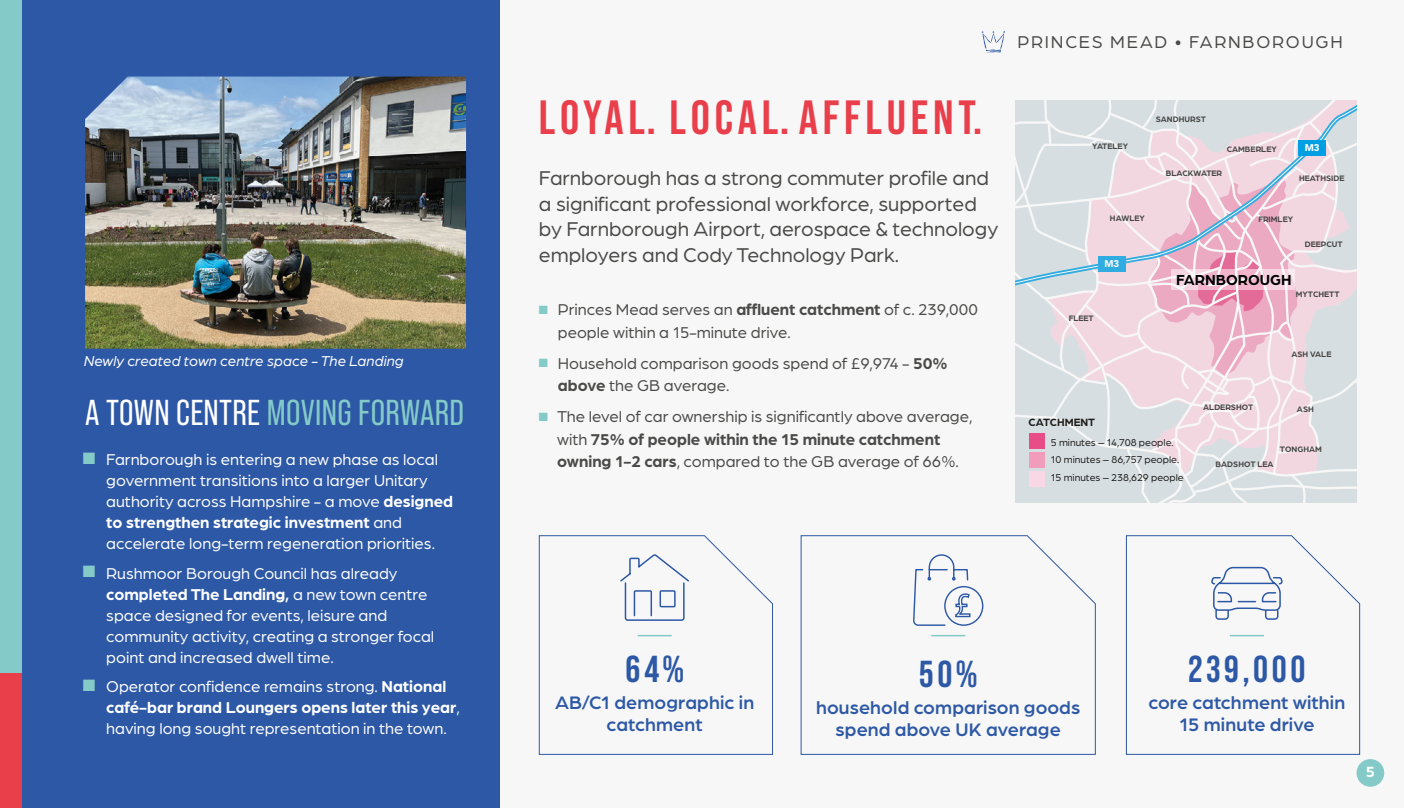
<style>
.page{position:relative;width:1404px;height:808px;background:#fff}
.page>*{position:absolute;margin:0;border:0;box-sizing:border-box;transform-origin:0 0}
.t1{font:700 48px "Bebas Neue Pro";letter-spacing:.1em;color:#e83f4b}
.t2{font:700 37.5px "Bebas Neue Pro";letter-spacing:.1em;color:#2d58a5}
.t3{font:36px "Bebas Neue Pro";letter-spacing:.01em;color:#83cac8}
.t4{font:21px/25.5px "Arboria";color:#4a4a49}
.t5{font:500 19.5px/22.5px "Arboria";letter-spacing:.005em;color:#2d58a5;text-align:center}
.t6{font:18px "Arboria";letter-spacing:.1em;color:#4a4a49}
.t7{font:16.5px/21px "Arboria";color:#fff}
.t8{font:16.5px/22.5px "Arboria";color:#4a4a49}
.t9{font:700 15.6px "Arboria";color:#fff}
.t10{font:700 15.3px "Arboria";color:#000}
.t11{font:italic 15px "Arboria";color:#fff}
.t12{font:700 11.1px "Arboria";color:#1d1d1b}
.t13{font:10.35px/17.4px "Arboria";color:#1d1d1b}
.t14{font:900 9.75px "Avenir";color:#fff}
.t15{font:700 8.4px "Arboria";color:#1d1d1b}
.s1{color:#fff}
.s2{color:#83cac8}
.s3{font-weight:700}
</style>
<div class="page">
<div style="left:0;top:0;width:1403px;height:808px;background:#f7f7f7"></div>
<div style="left:1356px;top:759px;width:27px;height:28px;background:#83cac8;border-radius:50%"></div>
<svg style="left:981px;top:31px;width:24px;height:21px"></svg>
<svg style="left:800px;top:535px;width:295px;height:220px"></svg>
<div style="left:0;top:0;width:499px;height:808px;background:#2d58a5"></div>
<svg style="left:538px;top:535px;width:235px;height:220px"></svg>
<svg style="left:1015px;top:300px;width:341px;height:202px;background:#e4dae1"></svg>
<svg style="left:1015px;top:296px;width:341px;height:4px"></svg>
<svg style="left:1015px;top:101px;width:341px;height:195px;background:#e2d6df"></svg>
<div style="left:1098px;top:257px;width:27px;height:15px;background:#30ace0"></div>
<div style="left:1029px;top:452px;width:15px;height:16px;background:#f29cbc"></div>
<div style="left:1029px;top:471px;width:15px;height:16px;background:#fad7e4"></div>
<svg style="left:1170px;top:269px;width:124px;height:20px"></svg>
<div style="left:1298px;top:140px;width:27px;height:15px;background:#009fe3"></div>
<div style="left:1029px;top:433px;width:16px;height:16px;background:#e84d87"></div>
<hr style="left:637px;top:635px;width:34px;height:1px;background:#83cac8">
<svg style="left:912px;top:553px;width:72px;height:73px"></svg>
<hr style="left:931px;top:635px;width:34px;height:1px;background:#83cac8">
<svg style="left:618px;top:553px;width:72px;height:69px"></svg>
<img style="left:85px;top:77px;width:381px;height:272px">
<div style="left:0;top:0;width:21px;height:808px;background:#83cac8"></div>
<svg style="left:1125px;top:535px;width:235px;height:220px"></svg>
<hr style="left:1229px;top:635px;width:34px;height:1px;background:#83cac8">
<svg style="left:1210px;top:566px;width:72px;height:54px"></svg>
<div style="left:0;top:673px;width:21px;height:135px;background:#e83f4b"></div>
<p class="t11" style="left:84px;top:352px;width:321px">Newly created town centre space - The Landing</p>
<h3 class="t3" style="left:85px;top:392px;width:380px"><span class="s1">A TOWN CENTRE</span> MOVING FORWARD</h3>
<p class="t7" style="left:106px;top:448px;width:348px;text-indent:-23px"><span class="s2">■</span> Farnborough is entering a new phase as local government transitions into a larger Unitary authority across Hampshire - a move <span class="s3">designed to strengthen strategic investment</span> and accelerate long-term regeneration priorities.</p>
<p class="t7" style="left:106px;top:562px;width:329px;text-indent:-23px"><span class="s2">■</span> Rushmoor Borough Council has already <span class="s3">completed The Landing,</span> a new town centre space designed for events, leisure and community activity, creating a stronger focal point and increased dwell time.</p>
<p class="t7" style="left:106px;top:676px;width:355px;text-indent:-23px"><span class="s2">■</span> Operator confidence remains strong. <span class="s3">National café-bar brand Loungers opens later this year</span>, having long sought representation in the town.</p>
<p class="t6" style="left:1017px;top:30px;width:327px">PRINCES MEAD • FARNBOROUGH</p>
<h1 class="t1" style="left:539px;top:90px;width:445px">LOYAL. LOCAL. AFFLUENT.</h1>
<p class="t4" style="left:539px;top:165px;width:461px">Farnborough has a strong commuter profile and a significant professional workforce, supported by Farnborough Airport, aerospace &amp; technology employers and Cody Technology Park.</p>
<p class="t8" style="left:558px;top:298px;width:421px;text-indent:-19px"><span class="s2">■</span> Princes Mead serves an <span class="s3">affluent catchment</span> of c. 239,000 people within a 15-minute drive.</p>
<p class="t8" style="left:558px;top:351px;width:391px;text-indent:-19px"><span class="s2">■</span> Household comparison goods spend of £9,974 - <span class="s3">50% above</span> the GB average.</p>
<p class="t8" style="left:557px;top:405px;width:416px;text-indent:-18px"><span class="s2">■</span> The level of car ownership is significantly above average, with <span class="s3">75% of people within the 15 minute catchment owning 1-2 cars</span>, compared to the GB average of 66%.</p>
<p class="t15" style="left:1092px;top:140px;width:37px">YATELEY</p>
<p class="t15" style="left:1155px;top:114px;width:52px">SANDHURST</p>
<p class="t15" style="left:1226px;top:144px;width:51px">CAMBERLEY</p>
<p class="t15" style="left:1165px;top:167px;width:58px">BLACKWATER</p>
<p class="t14" style="left:1304px;top:139px;width:16px">M3</p>
<p class="t15" style="left:1298px;top:173px;width:47px">HEATHSIDE</p>
<p class="t15" style="left:1109px;top:212px;width:36px">HAWLEY</p>
<p class="t14" style="left:1104px;top:255px;width:16px">M3</p>
<p class="t15" style="left:1068px;top:312px;width:27px">FLEET</p>
<p class="t15" style="left:1258px;top:213px;width:36px">FRIMLEY</p>
<p class="t10" style="left:1175px;top:269px;width:117px">FARNBOROUGH</p>
<p class="t15" style="left:1304px;top:238px;width:39px">DEEPCUT</p>
<p class="t15" style="left:1295px;top:288px;width:45px">MYTCHETT</p>
<p class="t15" style="left:1291px;top:348px;width:41px">ASH VALE</p>
<p class="t12" style="left:1028px;top:414px;width:68px">CATCHMENT</p>
<p class="t13" style="left:1050px;top:433px;width:134px">5 minutes – 14,708 people.<br>10 minutes – 86,757 people.<br>15 minutes – 238,629 people</p>
<p class="t15" style="left:1203px;top:401px;width:52px">ALDERSHOT</p>
<p class="t15" style="left:1296px;top:403px;width:18px">ASH</p>
<p class="t15" style="left:1279px;top:443px;width:43px">TONGHAM</p>
<p class="t15" style="left:1215px;top:458px;width:60px">BADSHOT LEA</p>
<h2 class="t2" style="left:625px;top:647px;width:60px">64%</h2>
<p class="t5" style="left:555px;top:690px;width:200px">AB/C1 demographic in catchment</p>
<h2 class="t2" style="left:919px;top:653px;width:59px">50%</h2>
<p class="t5" style="left:816px;top:695px;width:266px">household comparison goods spend above UK average</p>
<h2 class="t2" style="left:1188px;top:647px;width:118px">239,000</h2>
<p class="t5" style="left:1148px;top:690px;width:198px">core catchment within<br>15 minute drive</p>
<p class="t9" style="left:1365px;top:761px;width:11px">5</p>
</div>
